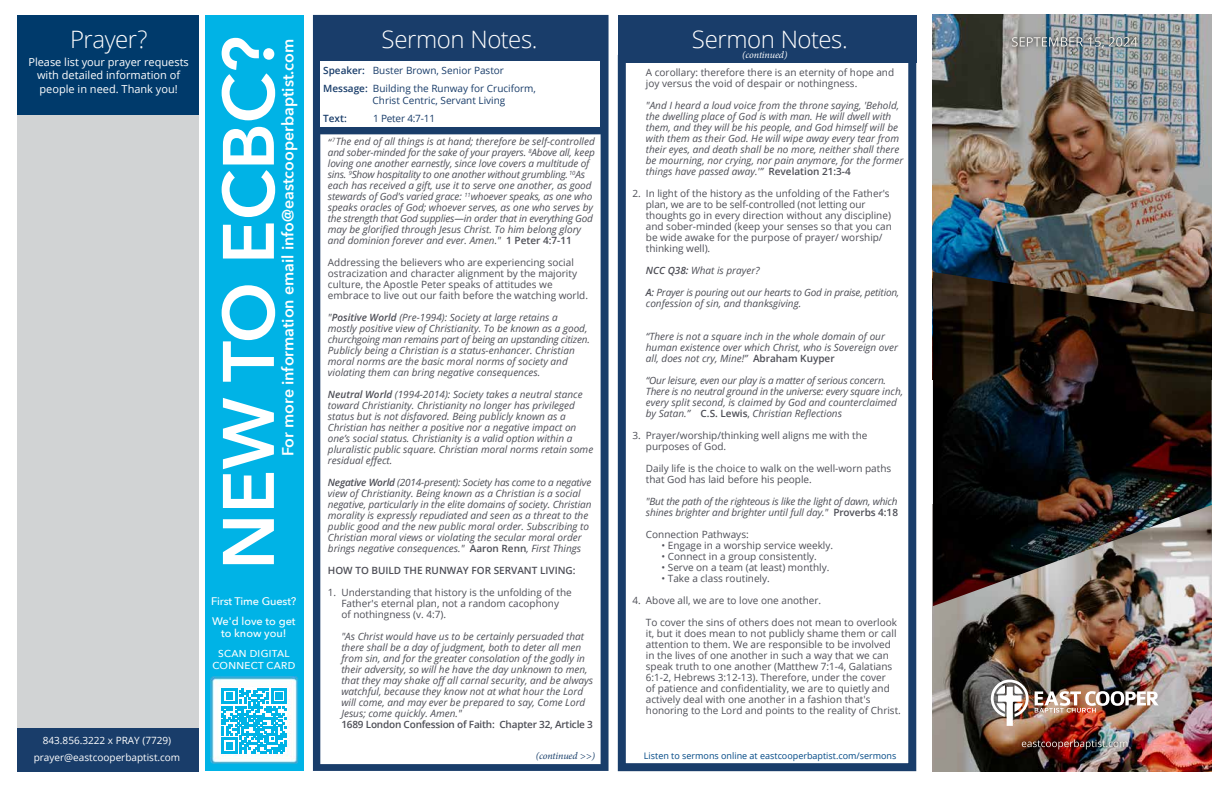
<style>
.page{position:relative;width:1224px;height:792px;background:#fff}
.page>*{position:absolute;margin:0;border:0;box-sizing:border-box;transform-origin:0 0}
.t1{font:600 72px "Avenir Next";color:#fff}
.t2{font:300 24px "Open Sans";letter-spacing:-.02em;color:#fff}
.t3{font:600 16px "Avenir Next";color:#fff}
.t4{font:13px "Open Sans";color:#fff}
.t5{font:11px/13.2px "Open Sans";color:#fff;text-align:center}
.t6{font:500 11px/20px "Avenir Next";letter-spacing:-.005em;color:#fff}
.t7{font:italic 10px/11px "Open Sans";color:#4d4e56}
.t8{font:10px/11px "Open Sans";color:#4d4e56}
.t9{font:italic 10px/11px "Open Sans";letter-spacing:-.02em;color:#4d4e56}
.t10{font:10px/18px "Open Sans";color:#193d6a}
.t11{font:10px "Open Sans";color:#fff}
.t12{font:600 10px "Open Sans";letter-spacing:-.02em;color:#4d4e56}
.t13{font:600 10px "Open Sans";color:#4d4e56}
.t14{font:500 10px/12px "Avenir Next";letter-spacing:.03em;color:#fff;text-align:center}
.t15{font:italic 10px "Minion Pro";letter-spacing:-.01em;color:#183e6a}
.t16{font:italic 10px "Minion Pro";letter-spacing:-.01em;color:#fff}
.t17{font:600 10px "Open Sans";color:#193d6a}
.t18{font:9px "Open Sans";color:#004885}
.s1{font-weight:600}
.s2{font-weight:600;font-style:normal}
.s3{font-style:normal}
</style>
<div class="page">
<img style="left:933px;top:606px;width:279px;height:165px">
<img style="left:933px;top:15px;width:279px;height:257px">
<img style="left:933px;top:272px;width:279px;height:334px">
<svg style="left:991px;top:680px;width:38px;height:46px"></svg>
<img style="left:1035px;top:691px;width:124px;height:22px">
<div style="left:1007px;top:32px;width:135px;height:21px;background:#000;opacity:.8"></div>
<div style="left:1017px;top:735px;width:116px;height:19px;background:#000;opacity:.8"></div>
<div style="left:205px;top:15px;width:98px;height:756px;background:#00b3e6"></div>
<img style="left:210px;top:676px;width:88px;height:88px">
<svg style="left:221px;top:688px;width:66px;height:66px"></svg>
<div style="left:17px;top:45px;width:182px;height:725px;background:#d1d3d4"></div>
<div style="left:17px;top:15px;width:182px;height:100px;background:#003a6b"></div>
<div style="left:17px;top:728px;width:182px;height:43px;background:#193d6a"></div>
<div style="left:618px;top:55px;width:298px;height:716px;border:8px solid #193d6a"></div>
<div style="left:618px;top:15px;width:299px;height:47px;background:#193d6a"></div>
<svg style="left:313px;top:15px;width:296px;height:756px"></svg>
<div style="left:320px;top:61px;width:280px;height:66px;background:#fff"></div>
<h2 class="t2" style="left:70px;top:23px;width:79px">Prayer?</h2>
<p class="t5" style="left:28px;top:55px;width:162px">Please list your prayer requests with detailed information of people in need. Thank you!</p>
<h1 class="t1" style="left:187px;top:570px;width:535px;rotate:-90deg">NEW TO ECBC?</h1>
<h3 class="t3" style="left:274px;top:456px;width:419px;rotate:-90deg">For more information email info@eastcooperbaptist.com</h3>
<p class="t6" style="left:211px;top:591px;width:87px">First Time Guest?<br>We'd love to get</p>
<p class="t6" style="left:221px;top:623px;width:67px">to know you!</p>
<p class="t14" style="left:212px;top:647px;width:84px">SCAN DIGITAL<br>CONNECT CARD</p>
<h2 class="t2" style="left:382px;top:23px;width:158px">Sermon Notes.</h2>
<p class="t10" style="left:323px;top:61px;width:214px"><span class="s1">Speaker:</span> Buster Brown, Senior Pastor<br><span class="s1">Message:</span> Building the Runway for Cruciform,</p>
<p class="t10" style="left:373px;top:91px;width:134px">Christ Centric, Servant Living</p>
<p class="t17" style="left:323px;top:112px;width:25px">Text:</p>
<p class="t10" style="left:373px;top:109px;width:63px">1 Peter 4:7-11</p>
<p class="t7" style="left:328px;top:136px;width:269px">“<sup>7</sup>The end of all things is at hand; therefore be self-controlled and sober-minded for the sake of your prayers. <sup>8</sup>Above all, keep loving one another earnestly, since love covers a multitude of sins. <sup>9</sup>Show hospitality to one another without grumbling. <sup>10</sup>As each has received a gift, use it to serve one another, as good stewards of God's varied grace: <sup>11</sup>whoever speaks, as one who speaks oracles of God; whoever serves, as one who serves by the strength that God supplies—in order that in everything God may be glorified through Jesus Christ. To him belong glory and dominion forever and ever. Amen." <span class="s2">1 Peter 4:7-11</span></p>
<p class="t8" style="left:328px;top:257px;width:262px">Addressing the believers who are experiencing social ostracization and character alignment by the majority culture, the Apostle Peter speaks of attitudes we embrace to live out our faith before the watching world.</p>
<p class="t7" style="left:328px;top:312px;width:264px">"<span class="s1">Positive World</span> (Pre-1994): Society at large retains a<br>mostly positive view of Christianity. To be known as a good, churchgoing man remains part of being an upstanding citizen.<br>Publicly being a Christian is a status-enhancer. Christian moral norms are the basic moral norms of society and violating them can bring negative consequences.</p>
<p class="t7" style="left:328px;top:389px;width:267px"><span class="s1">Neutral World</span> (1994-2014): Society takes a neutral stance toward Christianity. Christianity no longer has privileged status but is not disfavored. Being publicly known as a Christian has neither a positive nor a negative impact on one’s social status. Christianity is a valid option within a pluralistic public square. Christian moral norms retain some residual effect.</p>
<p class="t7" style="left:328px;top:477px;width:265px"><span class="s1">Negative World</span> (2014-present): Society has come to a negative view of Christianity. Being known as a Christian is a social negative, particularly in the elite domains of society. Christian morality is expressly repudiated and seen as a threat to the public good and the new public moral order. Subscribing to Christian moral views or violating the secular moral order brings negative consequences." <span class="s2">Aaron Renn</span>, First Things</p>
<p class="t13" style="left:328px;top:564px;width:249px">HOW TO BUILD THE RUNWAY FOR SERVANT LIVING:</p>
<p class="t8" style="left:341px;top:587px;width:232px;text-indent:-14px">1. Understanding that history is the unfolding of the<br>Father's eternal plan, not a random cacophony<br>of nothingness (v. 4:7).</p>
<p class="t7" style="left:341px;top:631px;width:253px">"As Christ would have us to be certainly persuaded that there shall be a day of judgment, both to deter all men from sin, and for the greater consolation of the godly in their adversity, so will he have the day unknown to men, that they may shake off all carnal security, and be always watchful, because they know not at what hour the Lord will come, and may ever be prepared to say, Come Lord Jesus; come quickly. Amen."</p>
<p class="t12" style="left:341px;top:718px;width:253px">1689 London Confession of Faith: Chapter 32, Article 3</p>
<h2 class="t2" style="left:692px;top:23px;width:158px">Sermon Notes.</h2>
<p class="t16" style="left:742px;top:48px;width:47px">(continued)</p>
<p class="t8" style="left:646px;top:67px;width:250px">A corollary: therefore there is an eternity of hope and joy versus the void of despair or nothingness.</p>
<p class="t7" style="left:646px;top:100px;width:259px">"And I heard a loud voice from the throne saying, 'Behold, the dwelling place of God is with man. He will dwell with them, and they will be his people, and God himself will be with them as their God. He will wipe away every tear from their eyes, and death shall be no more, neither shall there be mourning, nor crying, nor pain anymore, for the former things have passed away.'” <span class="s2">Revelation 21:3-4</span></p>
<p class="t8" style="left:646px;top:188px;width:248px;text-indent:-14px">2. In light of the history as the unfolding of the Father's plan, we are to be self-controlled (not letting our thoughts go in every direction without any discipline) and sober-minded (keep your senses so that you can be wide awake for the purpose of prayer/ worship/ thinking well).</p>
<p class="t7" style="left:646px;top:265px;width:115px"><span class="s1">NCC Q38:</span> What is prayer?</p>
<p class="t9" style="left:646px;top:287px;width:255px"><span class="s1">A:</span> Prayer is pouring out our hearts to God in praise, petition, confession of sin, and thanksgiving.</p>
<p class="t7" style="left:646px;top:331px;width:254px">“There is not a square inch in the whole domain of our human existence over which Christ, who is Sovereign over all, does not cry, Mine!” <span class="s2">Abraham Kuyper</span></p>
<p class="t9" style="left:646px;top:375px;width:259px">“Our leisure, even our play is a matter of serious concern.<br>There is no neutral ground in the universe: every square inch, every split second, is claimed by God and counterclaimed by Satan.” <span class="s2">C.S. Lewis</span><span class="s3">,</span> Christian Reflections</p>
<p class="t8" style="left:646px;top:430px;width:223px;text-indent:-14px">3. Prayer/worship/thinking well aligns me with the purposes of God.</p>
<p class="t8" style="left:646px;top:463px;width:247px">Daily life is the choice to walk on the well-worn paths that God has laid before his people.</p>
<p class="t9" style="left:646px;top:496px;width:254px">"But the path of the righteous is like the light of dawn, which shines brighter and brighter until full day." <span class="s2">Proverbs 4:18</span></p>
<p class="t8" style="left:646px;top:529px;width:104px">Connection Pathways:</p>
<p class="t8" style="left:661px;top:540px;width:173px">• Engage in a worship service weekly.</p>
<p class="t8" style="left:661px;top:551px;width:157px">• Connect in a group consistently.</p>
<p class="t8" style="left:661px;top:562px;width:169px">• Serve on a team (at least) monthly.</p>
<p class="t8" style="left:661px;top:573px;width:110px">• Take a class routinely.</p>
<p class="t8" style="left:632px;top:595px;width:190px">4. Above all, we are to love one another.</p>
<p class="t8" style="left:646px;top:617px;width:257px">To cover the sins of others does not mean to overlook it, but it does mean to not publicly shame them or call attention to them. We are responsible to be involved in the lives of one another in such a way that we can speak truth to one another (Matthew 7:1-4, Galatians 6:1-2, Hebrews 3:12-13). Therefore, under the cover<br>of patience and confidentiality, we are to quietly and actively deal with one another in a fashion that's honoring to the Lord and points to the reality of Christ.</p>
<h3 class="t4" style="left:1011px;top:33px;width:128px">SEPTEMBER 15, 2024</h3>
<p class="t11" style="left:43px;top:734px;width:130px">843.856.3222 x PRAY (7729)</p>
<p class="t11" style="left:1021px;top:737px;width:109px">eastcooperbaptist.com</p>
<p class="t11" style="left:34px;top:751px;width:148px">prayer@eastcooperbaptist.com</p>
<p class="t15" style="left:536px;top:749px;width:61px">(continued &gt;&gt;)</p>
<p class="t18" style="left:644px;top:749px;width:254px">Listen to sermons online at eastcooperbaptist.com/sermons</p>
</div>
